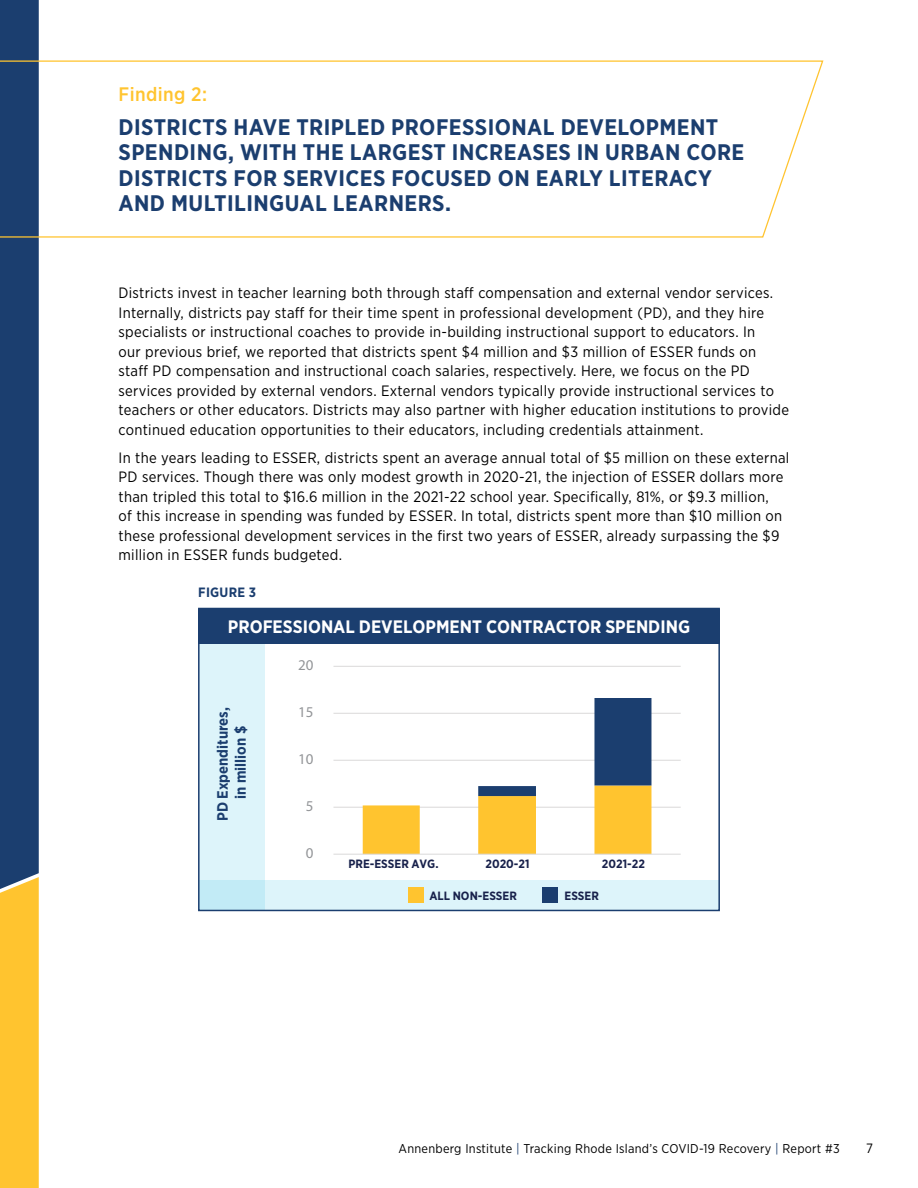
<style>
.page{position:relative;width:918px;height:1188px;background:#fff}
.page>*{position:absolute;margin:0;border:0;box-sizing:border-box;transform-origin:0 0}
.t1{font:700 22.5px/25.5px "Gotham Narrow";letter-spacing:.02em;color:#1b3e6f}
.t2{font:500 19.5px "Gotham Narrow";letter-spacing:.02em;color:#ffc42f}
.t3{font:700 18px "Gotham Narrow";color:#fff}
.t4{font:15px/19.5px "Gotham Narrow";letter-spacing:.02em;color:#000}
.t5{font:700 15px/18px "Gotham Narrow";color:#1b3e6f;text-align:center}
.t6{font:15px "Myriad Pro";color:#939598}
.t7{font:700 13.5px "Gotham Narrow";letter-spacing:.02em;color:#1b3e6f}
.t8{font:13.5px "Gotham Narrow";color:#000}
.t9{font:12.75px "Gotham Narrow";letter-spacing:.02em;color:#000}
.t10{font:700 12px "Gotham Narrow";color:#18214b}
.s1{color:#1b3e6f}
</style>
<div class="page">
<svg style="left:0;top:0;width:39px;height:1188px;background:#60665c"></svg>
<svg style="left:0;top:60px;width:824px;height:178px"></svg>
<div style="left:200px;top:613px;width:65px;height:298px;background:#ddf4fa"></div>
<svg style="left:201px;top:881px;width:516px;height:27px;background:#d9f2f9"></svg>
<div style="left:198px;top:609px;width:522px;height:35px;background:#1b3e6f"></div>
<div style="left:198px;top:608px;width:522px;height:303px;border:2px solid #1b3e6f"></div>
<div style="left:408px;top:887px;width:16px;height:16px;background:#ffc42f"></div>
<div style="left:542px;top:887px;width:16px;height:16px;background:#1b3e6f"></div>
<hr style="left:333px;top:807px;width:348px;height:1px;background:#dad9d9">
<hr style="left:333px;top:760px;width:348px;height:1px;background:#dad9d9">
<hr style="left:333px;top:713px;width:348px;height:1px;background:#dad9d9">
<hr style="left:333px;top:666px;width:348px;height:1px;background:#dad9d9">
<svg style="left:363px;top:698px;width:288px;height:156px"></svg>
<hr style="left:333px;top:854px;width:348px;height:1px;background:#dad9d9">
<h2 class="t2" style="left:119px;top:81px;width:90px">Finding 2:</h2>
<h1 class="t1" style="left:119px;top:114px;width:627px">DISTRICTS HAVE TRIPLED PROFESSIONAL DEVELOPMENT SPENDING, WITH THE LARGEST INCREASES IN URBAN CORE DISTRICTS FOR SERVICES FOCUSED ON EARLY LITERACY AND MULTILINGUAL LEARNERS.</h1>
<p class="t4" style="left:119px;top:283px;width:672px">Districts invest in teacher learning both through staff compensation and external vendor services.<br>Internally, districts pay staff for their time spent in professional development (PD), and they hire specialists or instructional coaches to provide in-building instructional support to educators. In<br>our previous brief, we reported that districts spent $4 million and $3 million of ESSER funds on staff PD compensation and instructional coach salaries, respectively. Here, we focus on the PD services provided by external vendors. External vendors typically provide instructional services to teachers or other educators. Districts may also partner with higher education institutions to provide continued education opportunities to their educators, including credentials attainment.</p>
<p class="t4" style="left:119px;top:448px;width:672px">In the years leading to ESSER, districts spent an average annual total of $5 million on these external PD services. Though there was only modest growth in 2020-21, the injection of ESSER dollars more than tripled this total to $16.6 million in the 2021-22 school year. Specifically, 81%, or $9.3 million,<br>of this increase in spending was funded by ESSER. In total, districts spent more than $10 million on these professional development services in the first two years of ESSER, already surpassing the $9 million in ESSER funds budgeted.</p>
<p class="t7" style="left:198px;top:584px;width:59px">FIGURE 3</p>
<p class="t3" style="left:228px;top:615px;width:464px">PROFESSIONAL DEVELOPMENT CONTRACTOR SPENDING</p>
<p class="t5" style="left:213px;top:821px;width:116px;rotate:-90deg">PD Expenditures, in million $</p>
<p class="t6" style="left:298px;top:656px;width:17px">20</p>
<p class="t6" style="left:298px;top:703px;width:17px">15</p>
<p class="t6" style="left:298px;top:749px;width:17px">10</p>
<p class="t6" style="left:306px;top:796px;width:9px">5</p>
<p class="t6" style="left:306px;top:843px;width:9px">0</p>
<p class="t10" style="left:348px;top:856px;width:92px">PRE-ESSER AVG.</p>
<p class="t10" style="left:486px;top:856px;width:45px">2020-21</p>
<p class="t10" style="left:602px;top:856px;width:44px">2021-22</p>
<p class="t10" style="left:429px;top:888px;width:89px">ALL NON-ESSER</p>
<p class="t10" style="left:565px;top:888px;width:36px">ESSER</p>
<p class="t9" style="left:399px;top:1140px;width:443px">Annenberg Institute <span class="s1">|</span> Tracking Rhode Island’s COVID-19 Recovery <span class="s1">|</span> Report #3</p>
<p class="t8" style="left:866px;top:1140px;width:8px">7</p>
</div>
